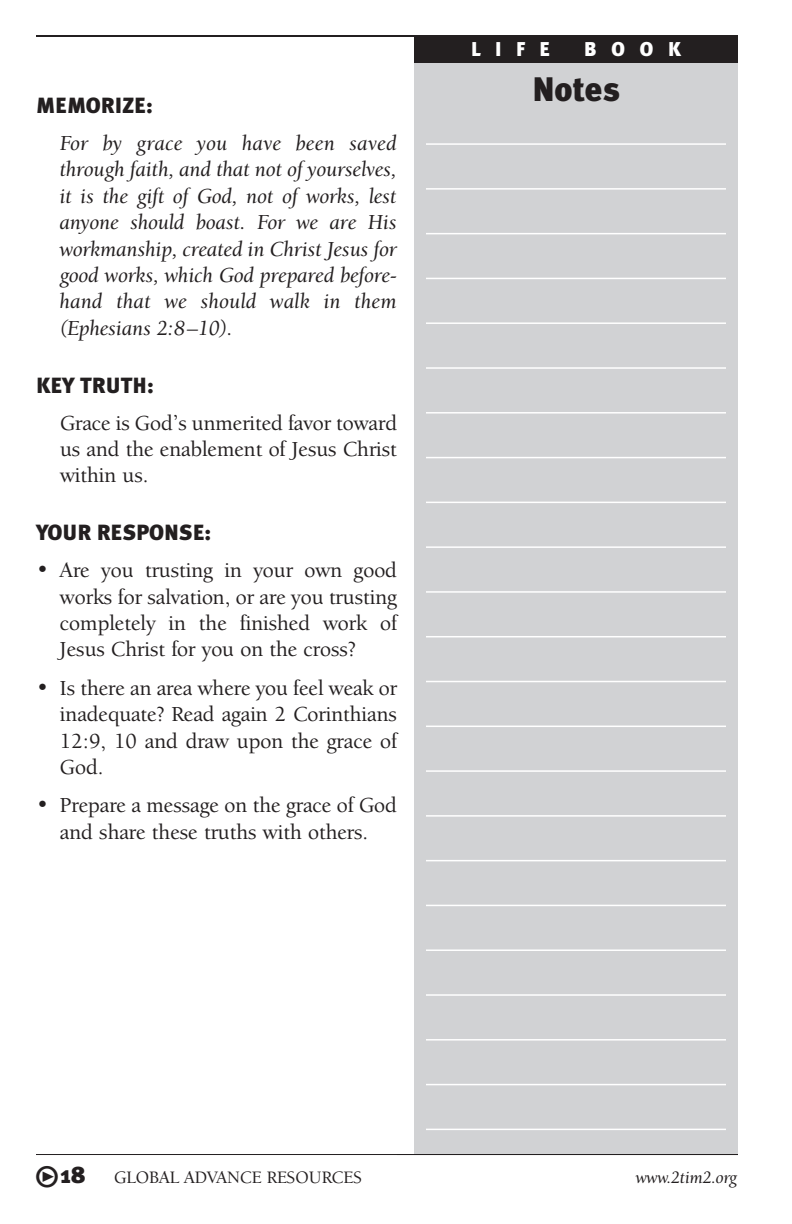
<style>
.page{position:relative;width:792px;height:1224px;background:#fff}
.page>*{position:absolute;margin:0;border:0;box-sizing:border-box;transform-origin:0 0}
.t1{font:900 34px "Meta Plus";letter-spacing:-.005em;color:#231f20}
.t2{font:500 22px/26.4px "Berkeley Oldstyle IT Cby BT";color:#231f20;text-align:justify}
.t3{font:22px/26.4px "Berkeley Oldstyle IT Cby BT Med Ital";letter-spacing:.005em;color:#231f20;text-align:justify}
.t4{font:900 22px "Meta Plus";color:#231f20}
.t5{font:20px "Meta Black Caps";letter-spacing:.72em;color:#fff}
.t6{font:500 18px "Berkeley Oldstyle IT Cby BT";color:#231f20}
.t7{font:18px "Berkeley Oldstyle IT Cby BT Med Ital";color:#231f20}
.s1{font-family:"Meta Black Italic Expert";font-weight:400;font-size:29px}
.s2{font-family:"Meta";font-weight:900;font-size:24px}
</style>
<div class="page">
<div style="left:414px;top:36px;width:324px;height:1118px;background:#d1d2d4"></div>
<hr style="left:36px;top:35px;width:702px;height:2px;background:#231f20">
<hr style="left:426px;top:143px;width:300px;height:2px;background:#fff">
<hr style="left:426px;top:188px;width:300px;height:2px;background:#fff">
<hr style="left:426px;top:233px;width:300px;height:1px;background:#fff">
<hr style="left:426px;top:278px;width:300px;height:1px;background:#fff">
<hr style="left:426px;top:322px;width:300px;height:2px;background:#fff">
<hr style="left:426px;top:367px;width:300px;height:2px;background:#fff">
<hr style="left:426px;top:412px;width:300px;height:2px;background:#fff">
<hr style="left:426px;top:457px;width:300px;height:1px;background:#fff">
<hr style="left:426px;top:502px;width:300px;height:1px;background:#fff">
<hr style="left:426px;top:546px;width:300px;height:2px;background:#fff">
<hr style="left:426px;top:591px;width:300px;height:2px;background:#fff">
<hr style="left:426px;top:636px;width:300px;height:1px;background:#fff">
<hr style="left:426px;top:681px;width:300px;height:1px;background:#fff">
<hr style="left:426px;top:726px;width:300px;height:1px;background:#fff">
<hr style="left:426px;top:770px;width:300px;height:2px;background:#fff">
<hr style="left:426px;top:815px;width:300px;height:2px;background:#fff">
<hr style="left:426px;top:860px;width:300px;height:1px;background:#fff">
<hr style="left:426px;top:905px;width:300px;height:1px;background:#fff">
<hr style="left:426px;top:949px;width:300px;height:2px;background:#fff">
<hr style="left:426px;top:994px;width:300px;height:2px;background:#fff">
<hr style="left:426px;top:1039px;width:300px;height:2px;background:#fff">
<hr style="left:426px;top:1084px;width:300px;height:1px;background:#fff">
<hr style="left:426px;top:1129px;width:300px;height:1px;background:#fff">
<div style="left:414px;top:36px;width:324px;height:27px;background:#231f20"></div>
<hr style="left:36px;top:1154px;width:702px;height:1px;background:#231f20">
<p class="t4" style="left:36px;top:97px;width:118px">MEMORIZE:</p>
<p class="t3" style="left:60px;top:132px;width:339px">For by grace you have been saved through faith, and that not of yourselves, it is the gift of God, not of works, lest anyone should boast. For we are His workmanship, created in Christ Jesus for good works, which God prepared before&shy;hand that we should walk in them (Ephesians 2:8–10).</p>
<p class="t4" style="left:36px;top:377px;width:119px">KEY TRUTH:</p>
<p class="t2" style="left:60px;top:411px;width:338px">Grace is God’s unmerited favor toward us and the enablement of Jesus Christ within us.</p>
<p class="t4" style="left:36px;top:524px;width:177px">YOUR RESPONSE:</p>
<p class="t2" style="left:60px;top:559px;width:338px;text-indent:-24px">• Are you trusting in your own good works for salvation, or are you trusting completely in the finished work of Jesus Christ for you on the cross?</p>
<p class="t2" style="left:60px;top:677px;width:338px;text-indent:-24px">• Is there an area where you feel weak or inadequate? Read again 2 Corinthians 12:9, 10 and draw upon the grace of God.</p>
<p class="t2" style="left:36px;top:794px;width:362px;text-align:center">• Prepare a message on the grace of God and share these truths with others.</p>
<p class="t5" style="left:471px;top:37px;width:80px">LIFE</p>
<p class="t5" style="left:584px;top:37px;width:98px">BOOK</p>
<h1 class="t1" style="left:532px;top:76px;width:89px">Notes</h1>
<p class="t6" style="left:35px;top:1170px;width:328px"><span class="s1">w</span><span class="s2">18</span> GLOBAL ADVANCE RESOURCES</p>
<p class="t7" style="left:636px;top:1170px;width:103px">www.2tim2.org</p>
</div>
